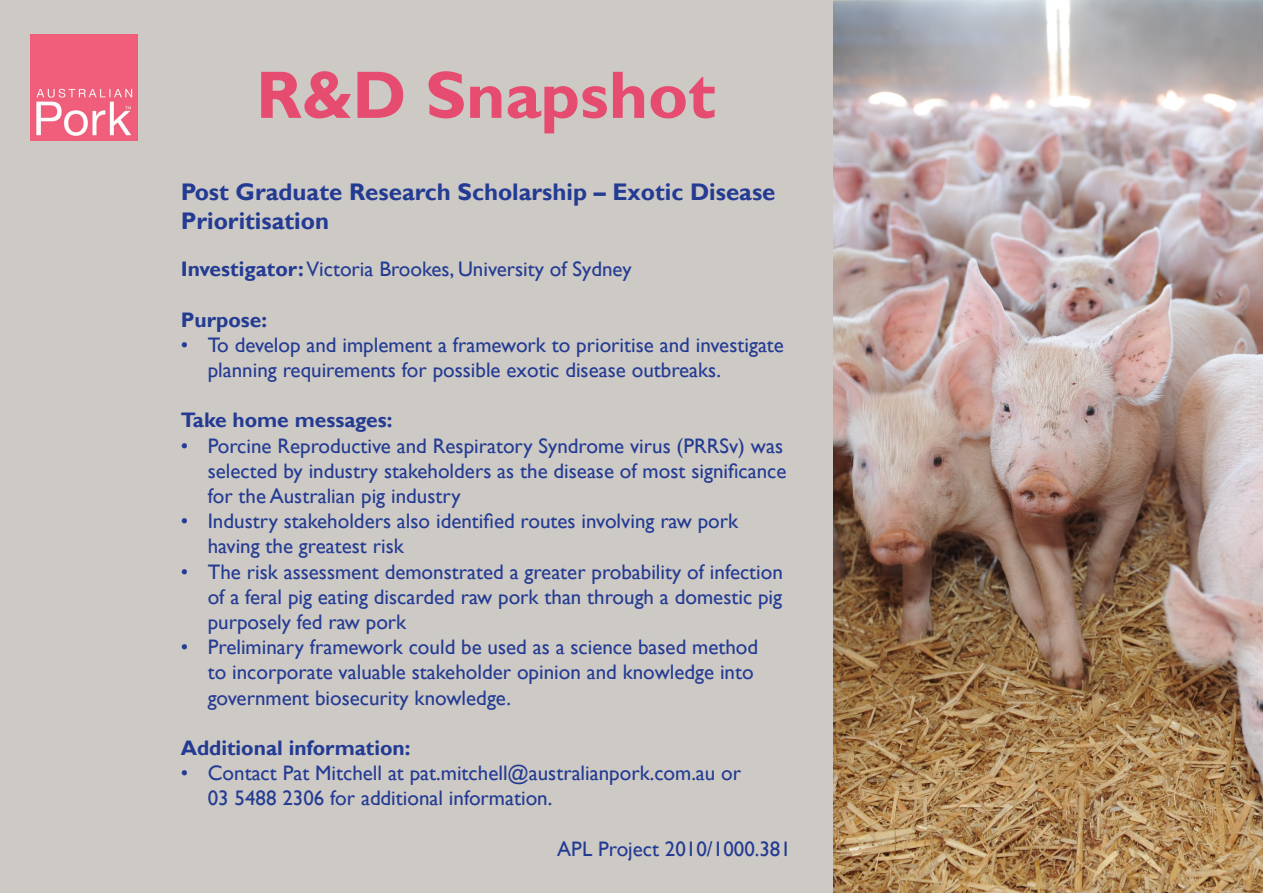
<style>
.page{position:relative;width:1263px;height:893px;background:#fff}
.page>*{position:absolute;margin:0;border:0;box-sizing:border-box;transform-origin:0 0}
.t1{font:700 67.5px "Gill Sans";color:#e54c70}
.Default{font:700 24px/28.8px "Gill Sans";color:#233b93}
.Pa1{font:21px/25.2px "Gill Sans";color:#233b93}
.Pa4{font:21px/25.2px "Gill Sans";color:#233b93}
.Pa2{font:21px/25.2px "Gill Sans";color:#233b93}
.Pa1-2{font:700 21px "Gill Sans";color:#233b93}
.s1{font-weight:700}
</style>
<div class="page">
<div style="left:0;top:0;width:942px;height:893px;background:#cdc9c4"></div>
<img style="left:31px;top:34px;width:106px;height:106px">
<img style="left:833px;top:0;width:430px;height:893px">
<p class="t1" style="left:256px;top:54px;width:461px">R&amp;D Snapshot</p>
<p class="Default" style="left:181px;top:179px;width:596px">Post Graduate Research Scholarship – Exotic Disease<br>Prioritisation</p>
<p class="Pa1" style="left:181px;top:257px;width:452px"><span class="s1">Investigator:</span> Victoria Brookes, University of Sydney</p>
<p class="Pa1-2" style="left:181px;top:307px;width:88px">Purpose:</p>
<p class="Pa2" style="left:208px;top:332px;width:578px;text-indent:-27px">• To develop and implement a framework to prioritise and investigate planning requirements for possible exotic disease outbreaks.</p>
<p class="Pa1-2" style="left:181px;top:408px;width:213px">Take home messages:</p>
<p class="Pa1" style="left:208px;top:433px;width:580px;text-indent:-27px">• Porcine Reproductive and Respiratory Syndrome virus (PRRSv) was selected by industry stakeholders as the disease of most significance for the Australian pig industry</p>
<p class="Pa1" style="left:208px;top:509px;width:532px;text-indent:-27px">• Industry stakeholders also identified routes involving raw pork having the greatest risk</p>
<p class="Pa1" style="left:208px;top:559px;width:577px;text-align:justify;text-indent:-27px">• The risk assessment demonstrated a greater probability of infection of a feral pig eating discarded raw pork than through a domestic pig purposely fed raw pork</p>
<p class="Pa1" style="left:208px;top:635px;width:552px;text-indent:-27px">• Preliminary framework could be used as a science based method to incorporate valuable stakeholder opinion and knowledge into government biosecurity knowledge.</p>
<p class="Pa1-2" style="left:181px;top:735px;width:231px">Additional information:</p>
<p class="Pa4" style="left:208px;top:761px;width:535px;text-indent:-27px">• Contact Pat Mitchell at pat.mitchell@australianpork.com.au or<br>03 5488 2306 for additional information.</p>
<p class="Pa4" style="left:557px;top:836px;width:235px">APL Project 2010/1000.381</p>
</div>
